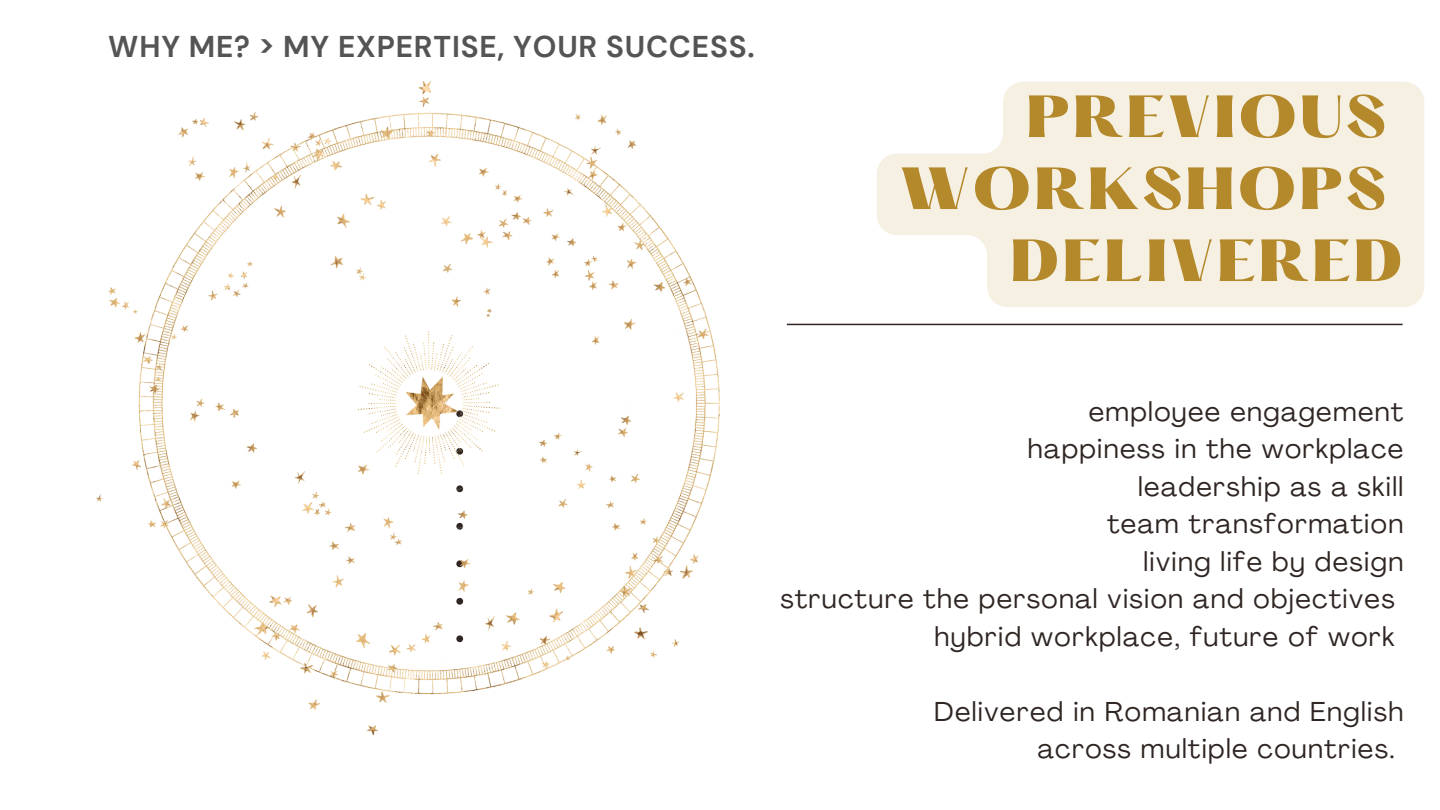
<style>
.page{position:relative;width:1440px;height:810px;background:#fff}
.page>*{position:absolute;margin:0;border:0;box-sizing:border-box;transform-origin:0 0}
.t1{font:900 52px "Hatton";letter-spacing:.025em;color:#b3892b}
.t2{font:700 30px "DM Sans";letter-spacing:.025em;color:#545454}
.t3{font:27px "Agrandir";letter-spacing:.05em;color:#2f2623}
</style>
<div class="page">
<img style="left:97px;top:81px;width:623px;height:653px">
<svg style="left:877px;top:82px;width:547px;height:225px;background:#f7f2e6"></svg>
<hr style="left:787px;top:324px;width:616px;height:1px;background:#2f2623">
<p class="t2" style="left:108px;top:28px;width:648px">WHY ME? &gt; MY EXPERTISE, YOUR SUCCESS.</p>
<p class="t1" style="left:1025px;top:92px;width:363px">PREVIOUS</p>
<p class="t1" style="left:899px;top:164px;width:489px">WORKSHOPS</p>
<p class="t1" style="left:1009px;top:236px;width:396px">DELIVERED</p>
<p class="t3" style="left:1089px;top:401px;width:316px">employee engagement</p>
<p class="t3" style="left:1028px;top:438px;width:377px">happiness in the workplace</p>
<p class="t3" style="left:1138px;top:476px;width:267px">leadership as a skill</p>
<p class="t3" style="left:1107px;top:513px;width:297px">team transformation</p>
<p class="t3" style="left:1143px;top:551px;width:261px">living life by design</p>
<p class="t3" style="left:780px;top:588px;width:616px">structure the personal vision and objectives</p>
<p class="t3" style="left:935px;top:626px;width:462px">hybrid workplace, future of work</p>
<p class="t3" style="left:934px;top:701px;width:471px">Delivered in Romanian and English</p>
<p class="t3" style="left:1038px;top:738px;width:358px">across multiple countries.</p>
</div>
